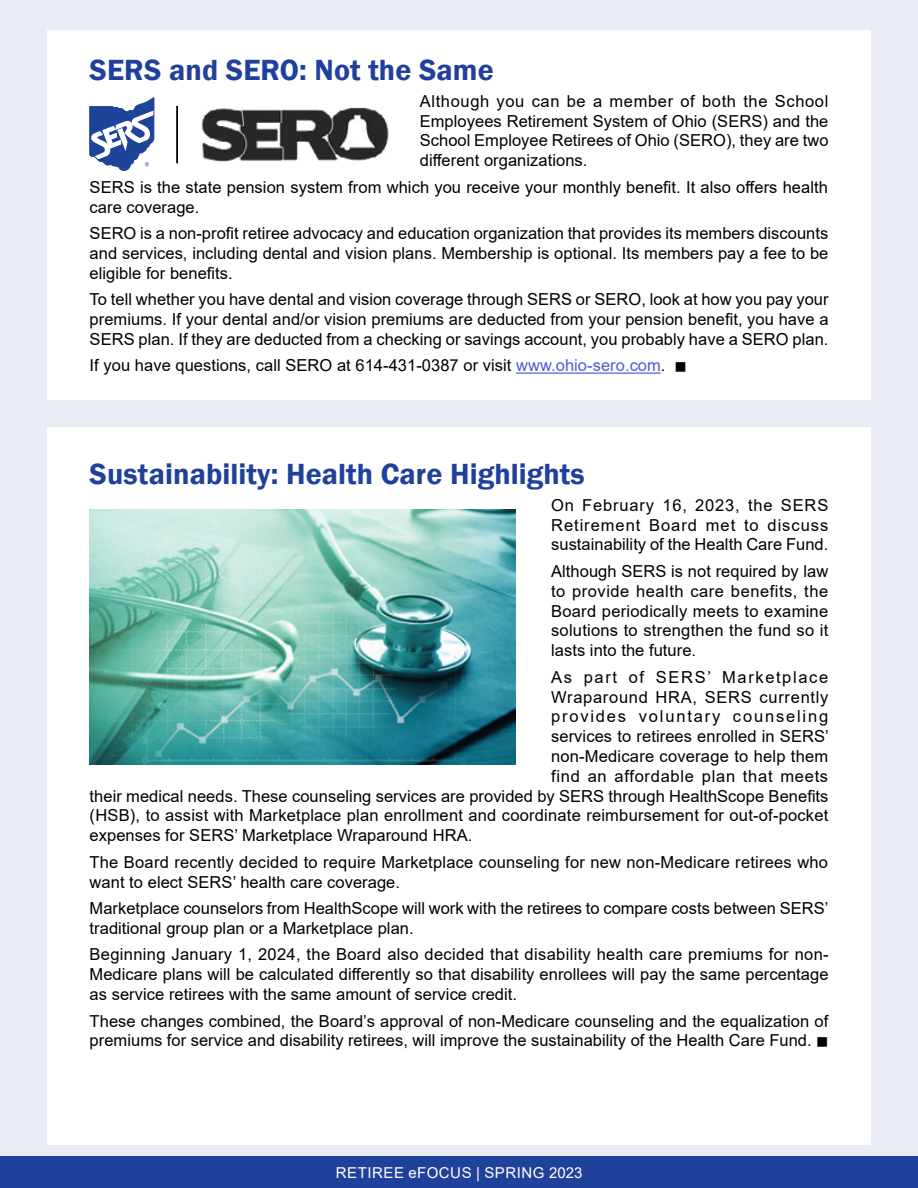
<style>
.page{position:relative;width:918px;height:1188px;background:#fff}
.page>*{position:absolute;margin:0;border:0;box-sizing:border-box;transform-origin:0 0}
.t1{font:600 30px "Franklin Gothic";letter-spacing:.005em;color:#20419b}
.t2{font:16.5px/19.8px "Arial";letter-spacing:.005em;color:#000;text-align:justify}
.t3{font:16.5px "Arial";letter-spacing:.045em;color:#000}
.t4{font:16.5px "Arial";letter-spacing:.11em;color:#000}
.t5{font:16.5px "Arial";letter-spacing:.1em;color:#000}
.t6{font:15px "Arial";letter-spacing:.035em;color:#fff}
.s1{color:#4f5cd6}
</style>
<div class="page">
<div style="left:0;top:0;width:918px;height:1159px;background:#e9ecf5"></div>
<div style="left:0;top:1157px;width:918px;height:31px;background:#20419b"></div>
<div style="left:47px;top:428px;width:824px;height:717px;background:#fff"></div>
<img style="left:90px;top:510px;width:425px;height:254px">
<div style="left:47px;top:30px;width:824px;height:370px;background:#fff"></div>
<hr style="left:516px;top:373px;width:145px;height:1px;background:#4f5cd6">
<img style="left:201px;top:107px;width:188px;height:54px">
<svg style="left:90px;top:98px;width:64px;height:73px"></svg>
<hr style="left:176px;top:106px;width:2px;height:57px;background:#000">
<h1 class="t1" style="left:90px;top:52px;width:406px">SERS and SERO: Not the Same</h1>
<p class="t2" style="left:420px;top:91px;width:410px">Although you can be a member of both the School Employees Retirement System of Ohio (SERS) and the School Employee Retirees of Ohio (SERO), they are two different organizations.</p>
<p class="t2" style="left:90px;top:177px;width:740px">SERS is the state pension system from which you receive your monthly benefit. It also offers health care coverage.</p>
<p class="t2" style="left:90px;top:223px;width:740px">SERO is a non-profit retiree advocacy and education organization that provides its members discounts and services, including dental and vision plans. Membership is optional. Its members pay a fee to be eligible for benefits.</p>
<p class="t2" style="left:90px;top:289px;width:741px">To tell whether you have dental and vision coverage through SERS or SERO, look at how you pay your premiums. If your dental and/or vision premiums are deducted from your pension benefit, you have a SERS plan. If they are deducted from a checking or savings account, you probably have a SERO plan.</p>
<p class="t2" style="left:90px;top:356px;width:599px">If you have questions, call SERO at 614-431-0387 or visit <span class="s1">www.ohio-sero.com</span>. ■</p>
<h1 class="t1" style="left:90px;top:456px;width:497px">Sustainability: Health Care Highlights</h1>
<p class="t2" style="left:551px;top:495px;width:279px">On February 16, 2023, the SERS Retirement Board met to discuss sustainability of the Health Care Fund.</p>
<p class="t2" style="left:551px;top:561px;width:279px">Although SERS is not required by law to provide health care benefits, the Board periodically meets to examine solutions to strengthen the fund so it lasts into the future.</p>
<p class="t5" style="left:551px;top:666px;width:279px">As part of SERS’ Marketplace</p>
<p class="t3" style="left:551px;top:685px;width:279px">Wraparound HRA, SERS currently</p>
<p class="t4" style="left:551px;top:705px;width:279px">provides voluntary counseling</p>
<p class="t2" style="left:551px;top:726px;width:279px">services to retirees enrolled in SERS’</p>
<p class="t2" style="left:551px;top:746px;width:279px">non-Medicare coverage to help them</p>
<p class="t3" style="left:551px;top:765px;width:279px">find an affordable plan that meets</p>
<p class="t2" style="left:90px;top:786px;width:740px">their medical needs. These counseling services are provided by SERS through HealthScope Benefits</p>
<p class="t2" style="left:90px;top:806px;width:740px">(HSB), to assist with Marketplace plan enrollment and coordinate reimbursement for out-of-pocket</p>
<p class="t2" style="left:90px;top:825px;width:384px">expenses for SERS’ Marketplace Wraparound HRA.</p>
<p class="t2" style="left:90px;top:852px;width:740px">The Board recently decided to require Marketplace counseling for new non-Medicare retirees who want to elect SERS’ health care coverage.</p>
<p class="t2" style="left:90px;top:898px;width:740px">Marketplace counselors from HealthScope will work with the retirees to compare costs between SERS’ traditional group plan or a Marketplace plan.</p>
<p class="t2" style="left:90px;top:945px;width:741px">Beginning January 1, 2024, the Board also decided that disability health care premiums for non-Medicare plans will be calculated differently so that disability enrollees will pay the same percentage as service retirees with the same amount of service credit.</p>
<p class="t2" style="left:90px;top:1011px;width:740px">These changes combined, the Board’s approval of non-Medicare counseling and the equalization of premiums for service and disability retirees, will improve the sustainability of the Health Care Fund. ■</p>
<p class="t6" style="left:336px;top:1162px;width:248px">RETIREE eFOCUS | SPRING 2023</p>
</div>
